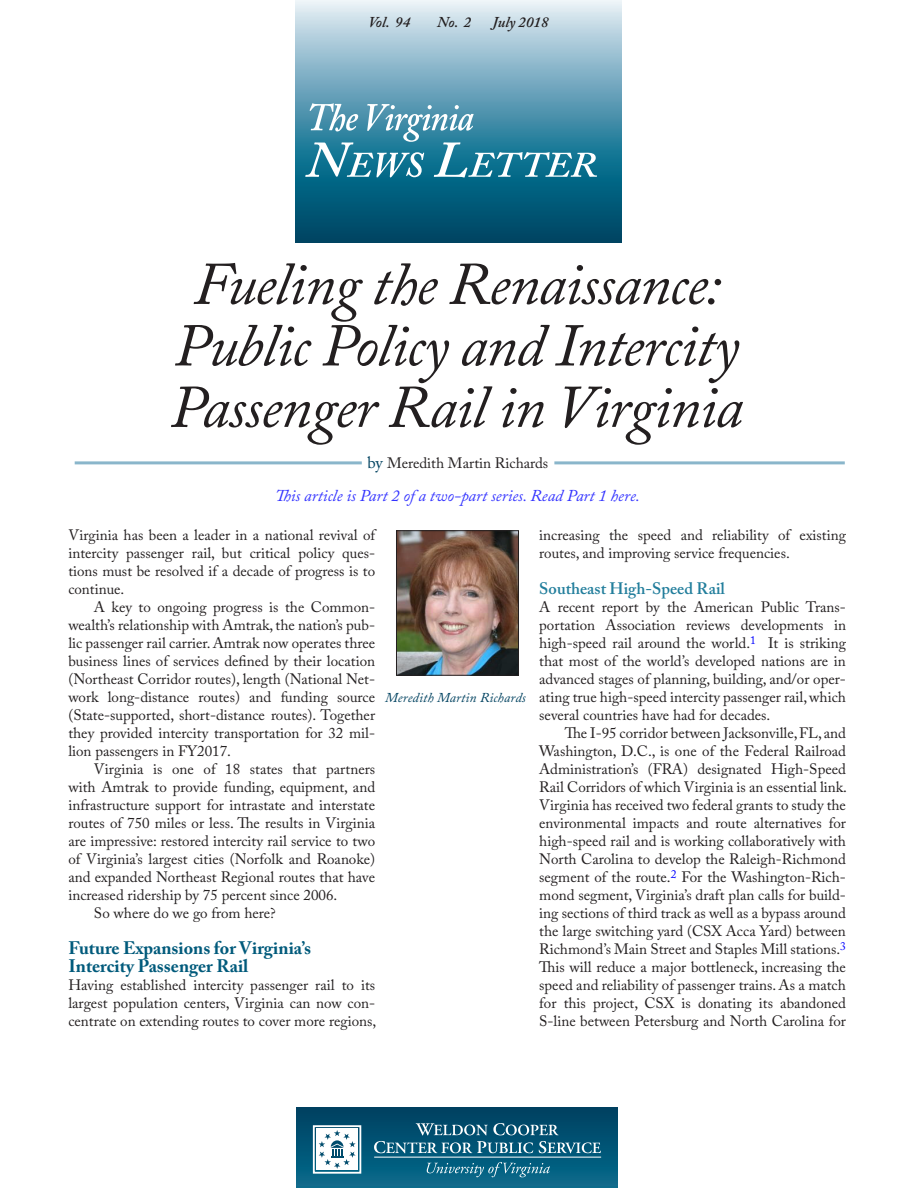
<style>
.page{position:relative;width:918px;height:1188px;background:#fff}
.page>*{position:absolute;margin:0;border:0;box-sizing:border-box;transform-origin:0 0}
.t1{font:italic 60px/61.5px "Adobe Caslon Pro";letter-spacing:-.02em;color:#231f20;text-align:center}
.A_Head{font:700 18px/18px "Adobe Caslon Pro";color:#005a7b}
.Pull_Quote{font:italic 16.5px "Adobe Caslon Pro";color:#33f}
.B_Head{font:600 16.5px "Adobe Caslon Pro";color:#227e9c}
.Body_Text{font:15px/18px "Adobe Caslon Pro";color:#231f20;text-align:justify}
.Body_Text_NO_Indent{font:15px/18px "Adobe Caslon Pro";color:#231f20;text-align:justify}
.t2{font:italic 600 15px "Adobe Caslon Pro";color:#231f20}
.t3{font:italic 13.5px "Adobe Caslon Pro";letter-spacing:.01em;color:#004260}
.s1{font-size:16.5px;color:#004260}
</style>
<div class="page">
<svg style="left:296px;top:0;width:325px;height:243px;background:#6098ae"></svg>
<svg style="left:305px;top:103px;width:292px;height:75px;background:#4d95ad"></svg>
<hr style="left:75px;top:461px;width:287px;height:3px;background:#8ab6cb">
<div style="left:297px;top:1107px;width:321px;height:81px;background:linear-gradient(to bottom,#004161,#0a6c8d)"></div>
<div style="left:316px;top:1129px;width:42px;height:41px;background:#fff"></div>
<svg style="left:426px;top:1162px;width:124px;height:15px;background:#297995"></svg>
<svg style="left:374px;top:1141px;width:159px;height:12px;background:#47849b"></svg>
<svg style="left:539px;top:1141px;width:62px;height:12px"></svg>
<svg style="left:416px;top:1123px;width:143px;height:12px;background:#477d95"></svg>
<div style="left:313px;top:1125px;width:48px;height:49px;border:2px solid #fff"></div>
<svg style="left:319px;top:1130px;width:37px;height:39px"></svg>
<hr style="left:374px;top:1157px;width:227px;height:1px;background:#fff">
<hr style="left:554px;top:461px;width:291px;height:3px;background:#8ab6cb">
<img style="left:398px;top:532px;width:119px;height:142px">
<div style="left:396px;top:530px;width:123px;height:146px;border:1px solid #231f20"></div>
<p class="t2" style="left:368px;top:13px;width:43px">Vol. 94</p>
<p class="t2" style="left:437px;top:13px;width:35px">No. 2</p>
<p class="t2" style="left:492px;top:13px;width:58px">July 2018</p>
<h1 class="t1" style="left:170px;top:252px;width:574px">Fueling the Renaissance:<br>Public Policy and Intercity<br>Passenger Rail in Virginia</h1>
<p class="Body_Text" style="left:368px;top:454px;width:182px"><span class="s1">by</span> Meredith Martin Richards</p>
<p class="Pull_Quote" style="left:275px;top:486px;width:366px">This article is Part 2 of a two-part series. Read Part 1 here.</p>
<p class="Body_Text_NO_Indent" style="left:68px;top:526px;width:308px">Virginia has been a leader in a national revival of intercity passenger rail, but critical policy ques&shy;tions must be resolved if a decade of progress is to continue.</p>
<p class="Body_Text" style="left:68px;top:598px;width:308px;text-indent:26px">A key to ongoing progress is the Common&shy;wealth’s relationship with Amtrak, the nation’s pub&shy;lic passenger rail carrier. Amtrak now operates three business lines of services defined by their location (Northeast Corridor routes), length (National Net&shy;work long-distance routes) and funding source (State-supported, short-distance routes). Together they provided intercity transportation for 32 mil&shy;lion passengers in FY2017.</p>
<p class="Body_Text" style="left:68px;top:760px;width:308px;text-indent:26px">Virginia is one of 18 states that partners with Amtrak to provide funding, equipment, and infrastructure support for intrastate and interstate routes of 750 miles or less. The results in Virginia are impressive: restored intercity rail service to two of Virginia’s largest cities (Norfolk and Roanoke) and expanded Northeast Regional routes that have increased ridership by 75 percent since 2006.</p>
<p class="Body_Text" style="left:94px;top:904px;width:183px">So where do we go from here?</p>
<p class="A_Head" style="left:68px;top:939px;width:244px">Future Expansions for Virginia’s<br>Intercity Passenger Rail</p>
<p class="Body_Text_NO_Indent" style="left:68px;top:976px;width:309px">Having established intercity passenger rail to its largest population centers, Virginia can now con&shy;centrate on extending routes to cover more regions,</p>
<p class="t3" style="left:385px;top:689px;width:142px">Meredith Martin Richards</p>
<p class="Body_Text_NO_Indent" style="left:539px;top:526px;width:308px">increasing the speed and reliability of existing routes, and improving service frequencies.</p>
<p class="B_Head" style="left:539px;top:579px;width:187px">Southeast High-Speed Rail</p>
<p class="Body_Text_NO_Indent" style="left:539px;top:598px;width:308px">A recent report by the American Public Trans&shy;portation Association reviews developments in high-speed rail around the world.<sup>1</sup> It is striking that most of the world’s developed nations are in advanced stages of planning, building, and/or oper&shy;ating true high-speed intercity passenger rail, which several countries have had for decades.</p>
<p class="Body_Text" style="left:539px;top:724px;width:309px;text-indent:26px">The I-95 corridor between Jacksonville, FL, and Washington, D.C., is one of the Federal Railroad Administration’s (FRA) designated High-Speed Rail Corridors of which Virginia is an essential link.<br>Virginia has received two federal grants to study the environmental impacts and route alternatives for high-speed rail and is working collaboratively with North Carolina to develop the Raleigh-Richmond segment of the route.<sup>2</sup> For the Washington-Rich&shy;mond segment, Virginia’s draft plan calls for build&shy;ing sections of third track as well as a bypass around the large switching yard (CSX Acca Yard) between Richmond’s Main Street and Staples Mill stations.<sup>3<br></sup>This will reduce a major bottleneck, increasing the speed and reliability of passenger trains. As a match for this project, CSX is donating its abandoned S-line between Petersburg and North Carolina for</p>
</div>
